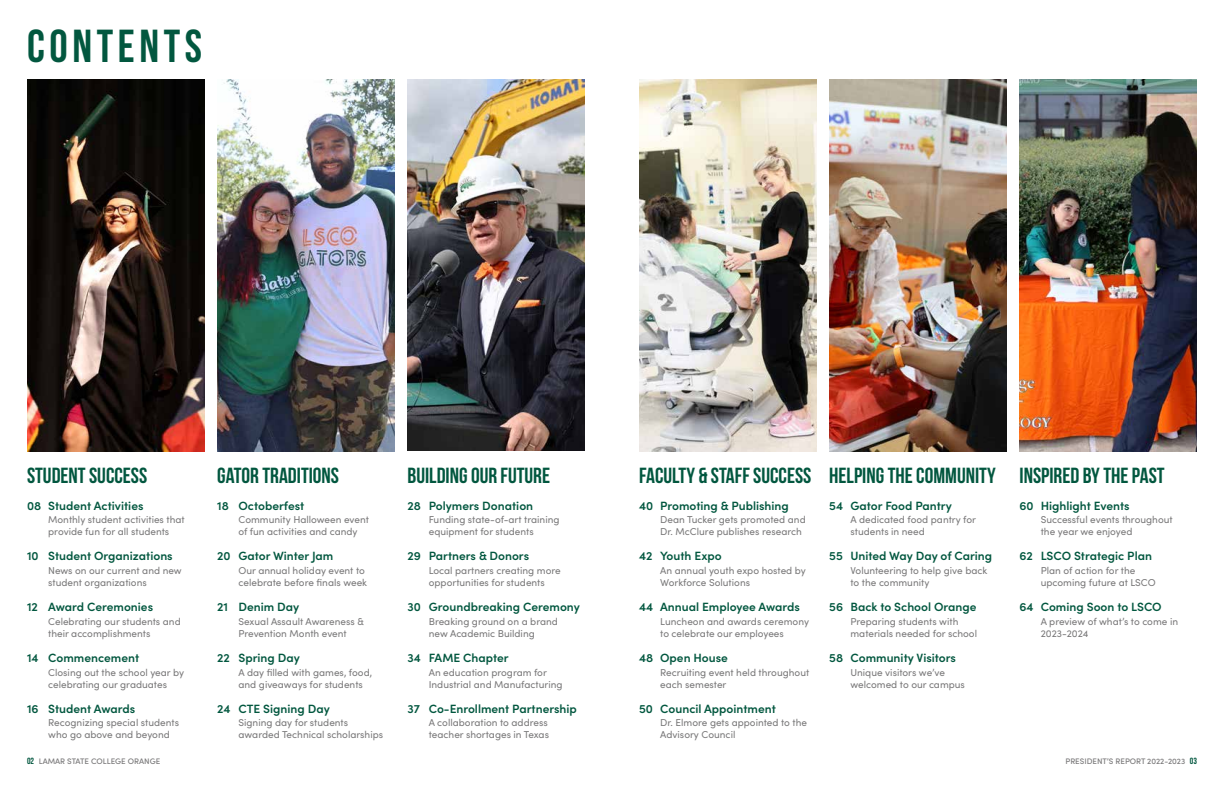
<style>
.page{position:relative;width:1224px;height:792px;background:#fff}
.page>*{position:absolute;margin:0;border:0;box-sizing:border-box;transform-origin:0 0}
.t1{font:700 46.2px "Bebas Neue";letter-spacing:.1em;color:#02573f}
.t2{font:700 21.9px "Bebas Neue";color:#02573f}
.t3{font:600 12px "Sofia Pro";color:#02573f}
.t4{font:10px/12px "Sofia Pro";color:#797879}
.t5{font:500 8px "Sofia Pro";color:#797879}
.s1{font-family:"Bebas Neue";font-weight:700;font-size:9px;color:#02573f}
</style>
<div class="page">
<img style="left:27px;top:80px;width:177px;height:371px">
<img style="left:217px;top:80px;width:178px;height:371px">
<img style="left:408px;top:80px;width:177px;height:371px">
<img style="left:639px;top:80px;width:177px;height:371px">
<img style="left:829px;top:80px;width:178px;height:371px">
<img style="left:1020px;top:80px;width:177px;height:371px">
<h1 class="t1" style="left:27px;top:20px;width:177px">CONTENTS</h1>
<h2 class="t2" style="left:27px;top:463px;width:122px">STUDENT SUCCESS</h2>
<h2 class="t2" style="left:217px;top:463px;width:123px">GATOR TRADITIONS</h2>
<p class="t3" style="left:238px;top:496px;width:67px">Octoberfest</p>
<p class="t4" style="left:238px;top:513px;width:132px">Community Halloween event of fun activities and candy</p>
<p class="t3" style="left:48px;top:496px;width:97px">Student Activities</p>
<p class="t4" style="left:48px;top:513px;width:138px">Monthly student activities that provide fun for all students</p>
<p class="t3" style="left:27px;top:496px;width:16px">08</p>
<p class="t3" style="left:217px;top:496px;width:13px">18</p>
<h2 class="t2" style="left:408px;top:463px;width:144px">BUILDING OUR FUTURE</h2>
<p class="t3" style="left:429px;top:496px;width:106px">Polymers Donation</p>
<p class="t4" style="left:429px;top:513px;width:132px">Funding state-of-art training equipment for students</p>
<p class="t3" style="left:408px;top:496px;width:15px">28</p>
<h2 class="t2" style="left:639px;top:463px;width:174px">FACULTY &amp; STAFF SUCCESS</h2>
<p class="t3" style="left:660px;top:496px;width:130px">Promoting &amp; Publishing</p>
<p class="t4" style="left:660px;top:513px;width:147px">Dean Tucker gets promoted and<br>Dr. McClure publishes research</p>
<p class="t3" style="left:639px;top:496px;width:16px">40</p>
<h2 class="t2" style="left:829px;top:463px;width:168px">HELPING THE COMMUNITY</h2>
<p class="t3" style="left:850px;top:496px;width:103px">Gator Food Pantry</p>
<p class="t4" style="left:850px;top:513px;width:127px">A dedicated food pantry for students in need</p>
<p class="t3" style="left:829px;top:496px;width:15px">54</p>
<h2 class="t2" style="left:1020px;top:463px;width:147px">INSPIRED BY THE PAST</h2>
<p class="t3" style="left:1041px;top:496px;width:90px">Highlight Events</p>
<p class="t4" style="left:1041px;top:513px;width:134px">Successful events throughout the year we enjoyed</p>
<p class="t3" style="left:1020px;top:496px;width:16px">60</p>
<p class="t3" style="left:27px;top:547px;width:13px">10</p>
<p class="t3" style="left:48px;top:547px;width:126px">Student Organizations</p>
<p class="t4" style="left:48px;top:564px;width:135px">News on our current and new student organizations</p>
<p class="t3" style="left:217px;top:547px;width:15px">20</p>
<p class="t3" style="left:238px;top:547px;width:96px">Gator Winter Jam</p>
<p class="t4" style="left:238px;top:564px;width:130px">Our annual holiday event to celebrate before finals week</p>
<p class="t3" style="left:408px;top:547px;width:15px">29</p>
<p class="t3" style="left:429px;top:547px;width:102px">Partners &amp; Donors</p>
<p class="t4" style="left:429px;top:564px;width:134px">Local partners creating more opportunities for students</p>
<p class="t3" style="left:639px;top:547px;width:15px">42</p>
<p class="t3" style="left:660px;top:547px;width:63px">Youth Expo</p>
<p class="t4" style="left:660px;top:564px;width:147px">An annual youth expo hosted by<br>Workforce Solutions</p>
<p class="t3" style="left:829px;top:547px;width:15px">55</p>
<p class="t3" style="left:850px;top:547px;width:143px">United Way Day of Caring</p>
<p class="t4" style="left:850px;top:564px;width:138px">Volunteering to help give back to the community</p>
<p class="t3" style="left:1020px;top:547px;width:15px">62</p>
<p class="t3" style="left:1041px;top:547px;width:113px">LSCO Strategic Plan</p>
<p class="t4" style="left:1041px;top:564px;width:116px">Plan of action for the upcoming future at LSCO</p>
<p class="t3" style="left:27px;top:598px;width:12px">12</p>
<p class="t3" style="left:48px;top:598px;width:106px">Award Ceremonies</p>
<p class="t4" style="left:48px;top:615px;width:134px">Celebrating our students and their accomplishments</p>
<p class="t3" style="left:217px;top:598px;width:12px">21</p>
<p class="t3" style="left:238px;top:598px;width:62px">Denim Day</p>
<p class="t4" style="left:238px;top:615px;width:127px">Sexual Assault Awareness &amp;<br>Prevention Month event</p>
<p class="t3" style="left:408px;top:598px;width:15px">30</p>
<p class="t3" style="left:429px;top:598px;width:153px">Groundbreaking Ceremony</p>
<p class="t4" style="left:429px;top:615px;width:131px">Breaking ground on a brand new Academic Building</p>
<p class="t3" style="left:660px;top:598px;width:141px">Annual Employee Awards</p>
<p class="t4" style="left:660px;top:615px;width:150px">Luncheon and awards ceremony to celebrate our employees</p>
<p class="t3" style="left:639px;top:598px;width:16px">44</p>
<p class="t3" style="left:829px;top:598px;width:15px">56</p>
<p class="t3" style="left:850px;top:598px;width:128px">Back to School Orange</p>
<p class="t4" style="left:850px;top:615px;width:128px">Preparing students with materials needed for school</p>
<p class="t3" style="left:1041px;top:598px;width:122px">Coming Soon to LSCO</p>
<p class="t4" style="left:1041px;top:615px;width:139px">A preview of what’s to come in<br>2023-2024</p>
<p class="t3" style="left:1020px;top:598px;width:16px">64</p>
<p class="t3" style="left:27px;top:649px;width:13px">14</p>
<p class="t3" style="left:48px;top:649px;width:92px">Commencement</p>
<p class="t4" style="left:48px;top:666px;width:137px">Closing out the school year by celebrating our graduates</p>
<p class="t3" style="left:217px;top:649px;width:14px">22</p>
<p class="t3" style="left:238px;top:649px;width:63px">Spring Day</p>
<p class="t4" style="left:238px;top:666px;width:135px">A day filled with games, food, and giveaways for students</p>
<p class="t3" style="left:408px;top:649px;width:15px">34</p>
<p class="t3" style="left:429px;top:649px;width:81px">FAME Chapter</p>
<p class="t4" style="left:429px;top:666px;width:135px">An education program for<br>Industrial and Manufacturing</p>
<p class="t3" style="left:639px;top:649px;width:16px">48</p>
<p class="t3" style="left:660px;top:649px;width:69px">Open House</p>
<p class="t4" style="left:660px;top:666px;width:151px">Recruiting event held throughout each semester</p>
<p class="t3" style="left:829px;top:649px;width:15px">58</p>
<p class="t3" style="left:850px;top:649px;width:107px">Community Visitors</p>
<p class="t4" style="left:850px;top:666px;width:116px">Unique visitors we’ve welcomed to our campus</p>
<p class="t3" style="left:27px;top:699px;width:13px">16</p>
<p class="t3" style="left:48px;top:699px;width:89px">Student Awards</p>
<p class="t4" style="left:48px;top:716px;width:132px">Recognizing special students who go above and beyond</p>
<p class="t3" style="left:217px;top:699px;width:15px">24</p>
<p class="t3" style="left:238px;top:699px;width:93px">CTE Signing Day</p>
<p class="t4" style="left:238px;top:716px;width:146px">Signing day for students awarded Technical scholarships</p>
<p class="t3" style="left:408px;top:699px;width:14px">37</p>
<p class="t3" style="left:429px;top:699px;width:150px">Co-Enrollment Partnership</p>
<p class="t4" style="left:429px;top:716px;width:122px">A collaboration to address teacher shortages in Texas</p>
<p class="t3" style="left:639px;top:699px;width:15px">50</p>
<p class="t3" style="left:660px;top:699px;width:117px">Council Appointment</p>
<p class="t4" style="left:660px;top:716px;width:148px">Dr. Elmore gets appointed to the<br>Advisory Council</p>
<p class="t5" style="left:27px;top:756px;width:135px"><span class="s1">02</span> LAMAR STATE COLLEGE ORANGE</p>
<p class="t5" style="left:1065px;top:756px;width:133px">PRESIDENT’S REPORT 2022-2023 <span class="s1">03</span></p>
</div>
